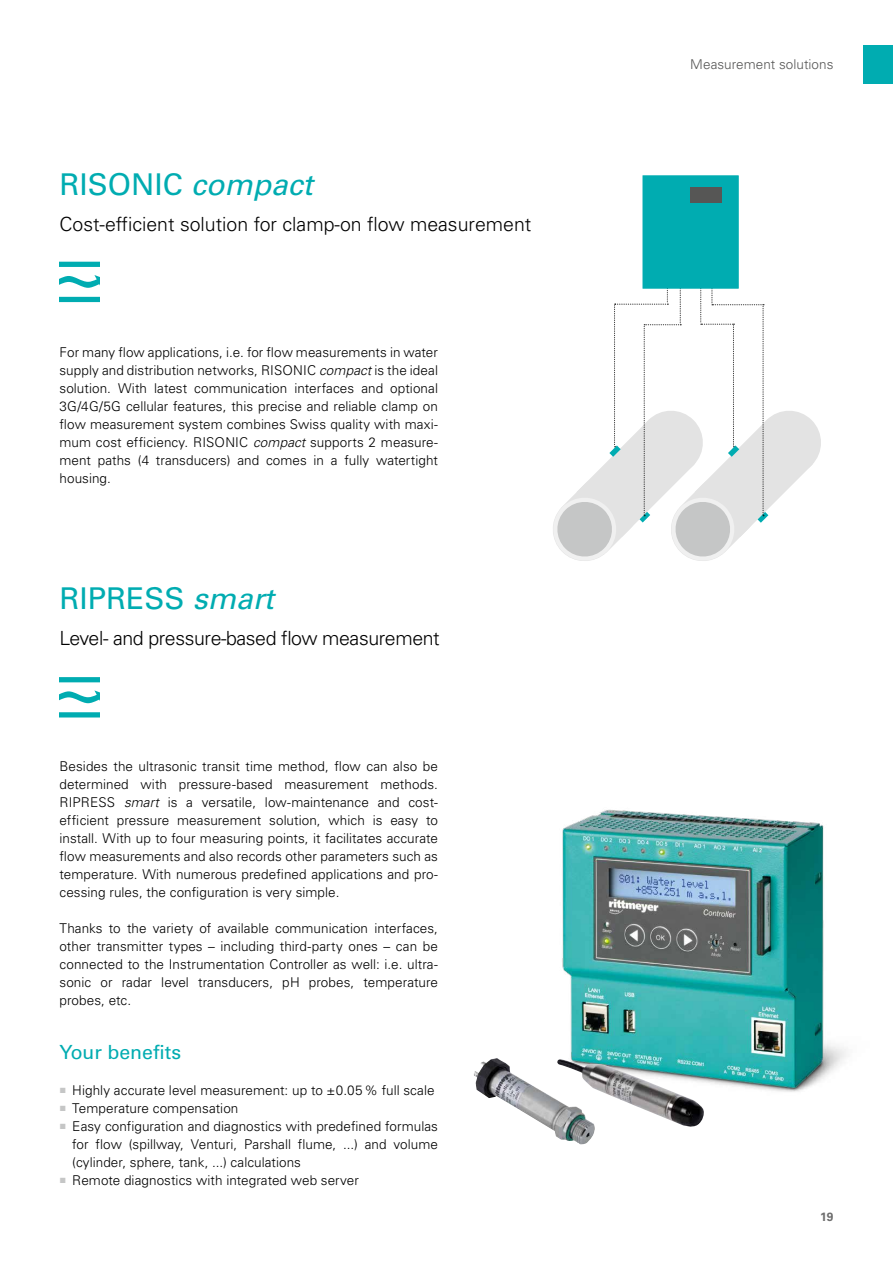
<style>
.page{position:relative;width:893px;height:1263px;background:#fff}
.page>*{position:absolute;margin:0;border:0;box-sizing:border-box;transform-origin:0 0}
.t1{font:30px "Univers LT Std";color:#00acb1}
.t2{font:300 19.5px "Univers LT Std";color:#000}
.t3{font:300 19.5px "Univers LT Std";letter-spacing:-.02em;color:#000}
.t4{font:19.5px "Univers LT Std";color:#00acb1}
.t5{font:300 13.5px/18px "Univers LT Std";letter-spacing:.005em;color:#000;text-align:justify}
.t6{font:300 13.5px "Univers LT Std";letter-spacing:.005em;color:#565655}
.t7{font:700 12px "Univers LT Std";color:#6e6e6e}
.s1{font-style:italic}
</style>
<div class="page">
<img style="left:562px;top:809px;width:284px;height:336px">
<img style="left:596px;top:1059px;width:108px;height:69px">
<img style="left:474px;top:1058px;width:122px;height:86px">
<div style="left:863px;top:45px;width:30px;height:39px;background:#00acb1"></div>
<svg style="left:553px;top:286px;width:268px;height:275px"></svg>
<div style="left:643px;top:176px;width:95px;height:112px;background:#00acb1"></div>
<div style="left:691px;top:187px;width:31px;height:15px;background:#565655"></div>
<svg style="left:60px;top:275px;width:40px;height:13px"></svg>
<div style="left:60px;top:297px;width:40px;height:5px;background:#00acb1"></div>
<div style="left:60px;top:262px;width:40px;height:5px;background:#00acb1"></div>
<svg style="left:60px;top:690px;width:40px;height:14px"></svg>
<div style="left:60px;top:712px;width:40px;height:5px;background:#00acb1"></div>
<div style="left:60px;top:677px;width:40px;height:5px;background:#00acb1"></div>
<h1 class="t1" style="left:60px;top:167px;width:255px">RISONIC <span class="s1">compact</span></h1>
<h2 class="t2" style="left:60px;top:212px;width:473px">Cost-efficient solution for clamp-on flow measurement</h2>
<p class="t5" style="left:60px;top:343px;width:380px">For many flow applications, i.e. for flow measurements in water supply and distribution networks, RISONIC <span class="s1">compact</span> is the ideal solution. With latest communication interfaces and optional 3G/4G/5G cellular features, this precise and reliable clamp on flow measurement system combines Swiss quality with maxi&shy;mum cost efficiency. RISONIC <span class="s1">compact</span> supports 2 measure&shy;ment paths (4 transducers) and comes in a fully watertight housing.</p>
<h1 class="t1" style="left:60px;top:581px;width:216px">RIPRESS <span class="s1">smart</span></h1>
<h2 class="t3" style="left:60px;top:626px;width:382px">Level- and pressure-based flow measurement</h2>
<p class="t5" style="left:60px;top:757px;width:380px">Besides the ultrasonic transit time method, flow can also be determined with pressure-based measurement methods.<br>RIPRESS <span class="s1">smart</span> is a versatile, low-maintenance and cost&shy;efficient pressure measurement solution, which is easy to install. With up to four measuring points, it facilitates accurate flow measurements and also records other parameters such as temperature. With numerous predefined applications and pro&shy;cessing rules, the configuration is very simple.</p>
<p class="t5" style="left:60px;top:919px;width:380px">Thanks to the variety of available communication interfaces, other transmitter types – including third-party ones – can be connected to the Instrumentation Controller as well: i.e. ultra&shy;sonic or radar level transducers, pH probes, temperature probes, etc.</p>
<h2 class="t4" style="left:60px;top:1041px;width:123px">Your benefits</h2>
<p class="t5" style="left:60px;top:1081px;width:377px"><sup>■</sup> Highly accurate level measurement: up to ±0.05% full scale</p>
<p class="t5" style="left:60px;top:1099px;width:180px"><sup>■</sup> Temperature compensation</p>
<p class="t5" style="left:72px;top:1117px;width:367px;text-indent:-13px"><sup>■</sup> Easy configuration and diagnostics with predefined formulas for flow (spillway, Venturi, Parshall flume, ...) and volume (cylinder, sphere, tank, ...) calculations</p>
<p class="t5" style="left:60px;top:1171px;width:301px"><sup>■</sup> Remote diagnostics with integrated web server</p>
<p class="t6" style="left:690px;top:56px;width:145px">Measurement solutions</p>
<p class="t7" style="left:820px;top:1210px;width:15px">19</p>
</div>
